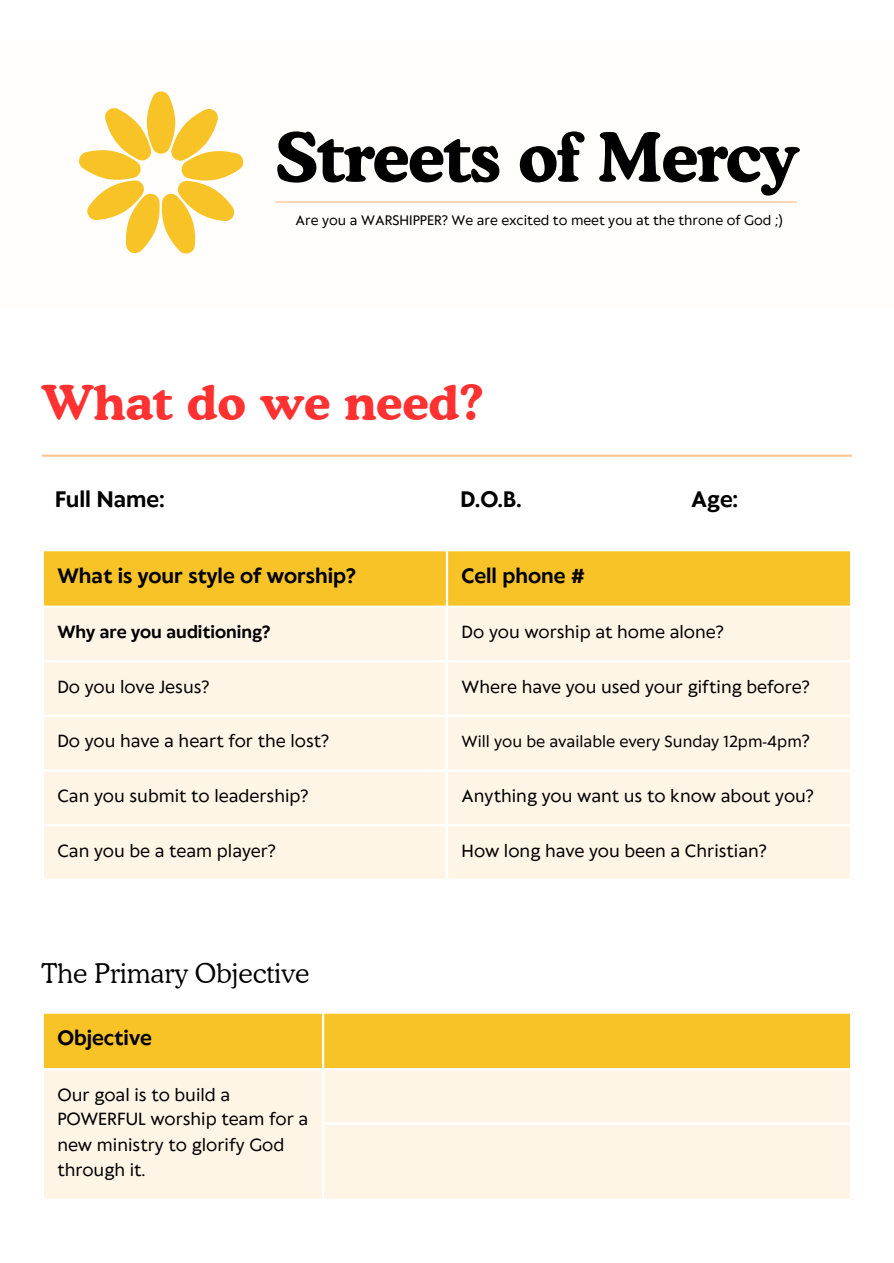
<style>
.page{position:relative;width:894px;height:1263px;background:#fff}
.page>*{position:absolute;margin:0;border:0;box-sizing:border-box;transform-origin:0 0}
.t1{font:700 67.5px "Cooper BT";letter-spacing:-.02em;color:#000}
.t2{font:700 48px "Cooper BT";color:#ff3131}
.t3{font:300 27px "Cooper BT";color:#000}
.t4{font:700 21px "Klein Text";color:#000}
.t5{font:700 19.5px "Klein Text";color:#000}
.t6{font:16.5px/25.2px "Klein Text";color:#000}
.t7{font:700 16.5px "Klein Text";color:#000}
.t8{font:15px "Klein Text";color:#000}
.t9{font:12.9px "Klein Text";color:#000}
.s1{font-size:16.5px}
</style>
<div class="page">
<hr style="left:275px;top:201px;width:521px;height:2px;background:#ffc595">
<svg style="left:79px;top:91px;width:165px;height:163px"></svg>
<hr style="left:43px;top:455px;width:808px;height:2px;background:#ffc595">
<div style="left:44px;top:551px;width:805px;height:55px;background:#f7c326"></div>
<div style="left:44px;top:608px;width:805px;height:271px;background:#fff5e6"></div>
<hr style="left:446px;top:551px;width:2px;height:328px;background:#fff">
<hr style="left:42px;top:660px;width:810px;height:2px;background:#fff">
<hr style="left:42px;top:715px;width:810px;height:2px;background:#fff">
<hr style="left:42px;top:769px;width:810px;height:3px;background:#fff">
<hr style="left:42px;top:824px;width:810px;height:2px;background:#fff">
<div style="left:44px;top:1014px;width:805px;height:54px;background:#f7c326"></div>
<div style="left:44px;top:1070px;width:805px;height:129px;background:#fff5e6"></div>
<hr style="left:322px;top:1014px;width:2px;height:185px;background:#fff">
<hr style="left:322px;top:1123px;width:530px;height:2px;background:#fff">
<p class="t1" style="left:275px;top:115px;width:524px">Streets of Mercy</p>
<p class="t9" style="left:295px;top:213px;width:488px">Are you a WARSHIPPER? We are excited to meet you at the throne of God ;)</p>
<h1 class="t2" style="left:42px;top:372px;width:444px">What do we need?</h1>
<p class="t4" style="left:55px;top:489px;width:111px">Full Name:</p>
<p class="t4" style="left:460px;top:489px;width:63px">D.O.B.</p>
<p class="t4" style="left:691px;top:489px;width:49px">Age:</p>
<p class="t5" style="left:57px;top:566px;width:299px">What is your style of worship?</p>
<p class="t5" style="left:461px;top:566px;width:124px">Cell phone #</p>
<p class="t7" style="left:57px;top:624px;width:214px">Why are you auditioning?</p>
<p class="t6" style="left:461px;top:621px;width:263px">Do you worship at home alone?</p>
<p class="t6" style="left:57px;top:675px;width:153px">Do you love Jesus?</p>
<p class="t6" style="left:461px;top:675px;width:349px">Where have you used your gifting before?</p>
<p class="t6" style="left:57px;top:730px;width:273px">Do you have a heart for the lost?</p>
<p class="t8" style="left:461px;top:734px;width:349px">Will you be available every Sunday 12pm-4pm<span class="s1">?</span></p>
<p class="t6" style="left:57px;top:785px;width:252px">Can you submit to leadership?</p>
<p class="t6" style="left:461px;top:785px;width:353px">Anything you want us to know about you?</p>
<p class="t6" style="left:57px;top:839px;width:220px">Can you be a team player?</p>
<p class="t6" style="left:461px;top:839px;width:306px">How long have you been a Christian?</p>
<h2 class="t3" style="left:42px;top:957px;width:269px">The Primary Objective</h2>
<p class="t5" style="left:57px;top:1028px;width:96px">Objective</p>
<p class="t6" style="left:57px;top:1083px;width:252px">Our goal is to build a<br>POWERFUL worship team for a new ministry to glorify God through it.</p>
</div>
